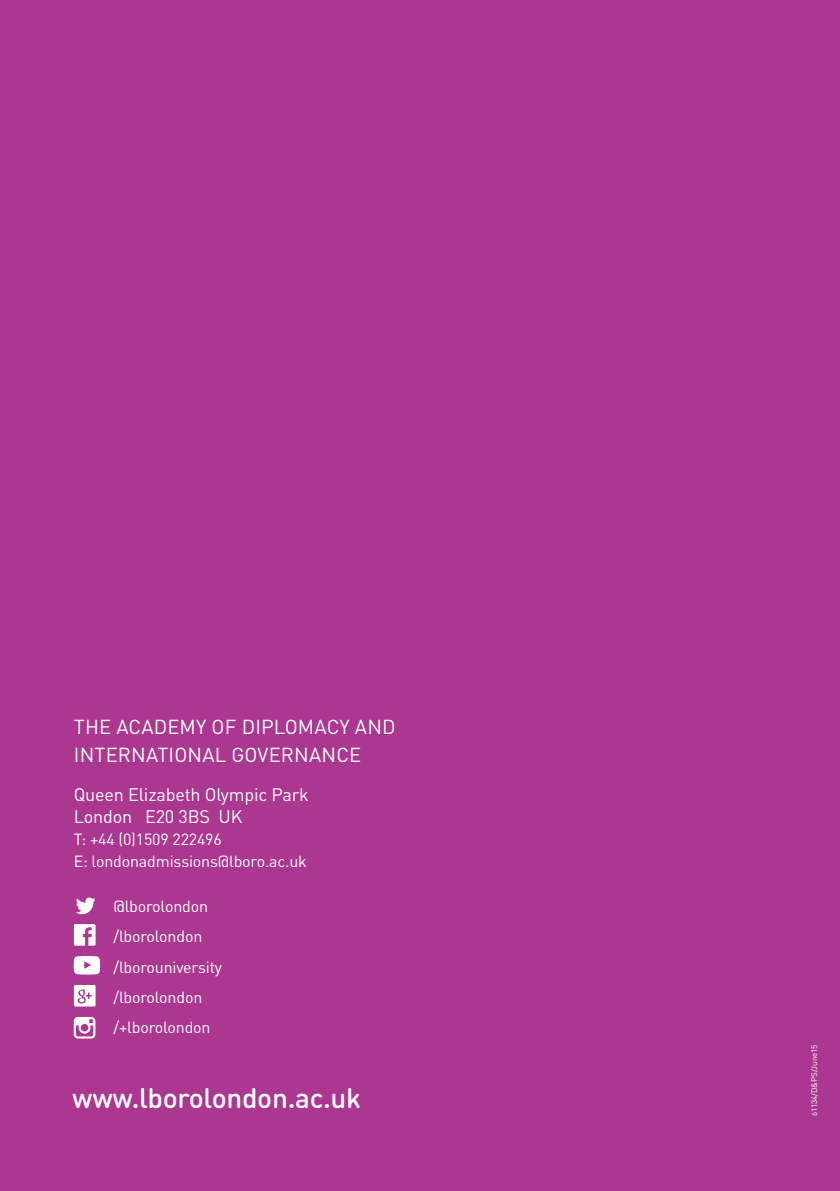
<style>
.page{position:relative;width:840px;height:1191px;background:#fff}
.page>*{position:absolute;margin:0;border:0;box-sizing:border-box;transform-origin:0 0}
.t1{font:500 28px "DIN Round OT";letter-spacing:-.01em;color:#fff}
.t2{font:20px/28.8px "DINOT";letter-spacing:.01em;color:#fff}
.t3{font:18px/22px "DINOT";letter-spacing:-.01em;color:#fff}
.t4{font:16px/30.2px "DINOT";letter-spacing:-.01em;color:#fff}
.t5{font:8px "DIN Round OT";letter-spacing:-.01em;color:#fff}
</style>
<div class="page">
<div style="left:0;top:0;width:839px;height:1191px;background:#ac3791"></div>
<svg style="left:76px;top:897px;width:19px;height:17px"></svg>
<svg style="left:74px;top:956px;width:26px;height:18px"></svg>
<svg style="left:74px;top:985px;width:21px;height:21px"></svg>
<svg style="left:74px;top:1017px;width:21px;height:21px"></svg>
<svg style="left:74px;top:924px;width:21px;height:21px"></svg>
<p class="t2" style="left:74px;top:714px;width:323px">THE ACADEMY OF DIPLOMACY AND<br>INTERNATIONAL GOVERNANCE</p>
<p class="t3" style="left:74px;top:786px;width:236px">Queen Elizabeth Olympic Park<br>London E20 3BS UK</p>
<p class="t4" style="left:74px;top:830px;width:234px;line-height:22px">T: +44 (0)1509 222496<br>E: londonadmissions@lboro.ac.uk</p>
<p class="t4" style="left:113px;top:893px;width:110px">@lborolondon /lborolondon /lborouniversity /lborolondon /+lborolondon</p>
<h1 class="t1" style="left:72px;top:1088px;width:290px">www.lborolondon.ac.uk</h1>
<p class="t5" style="left:810px;top:1116px;width:73px;rotate:-90deg">61134/D&amp;PS/June15</p>
</div>
